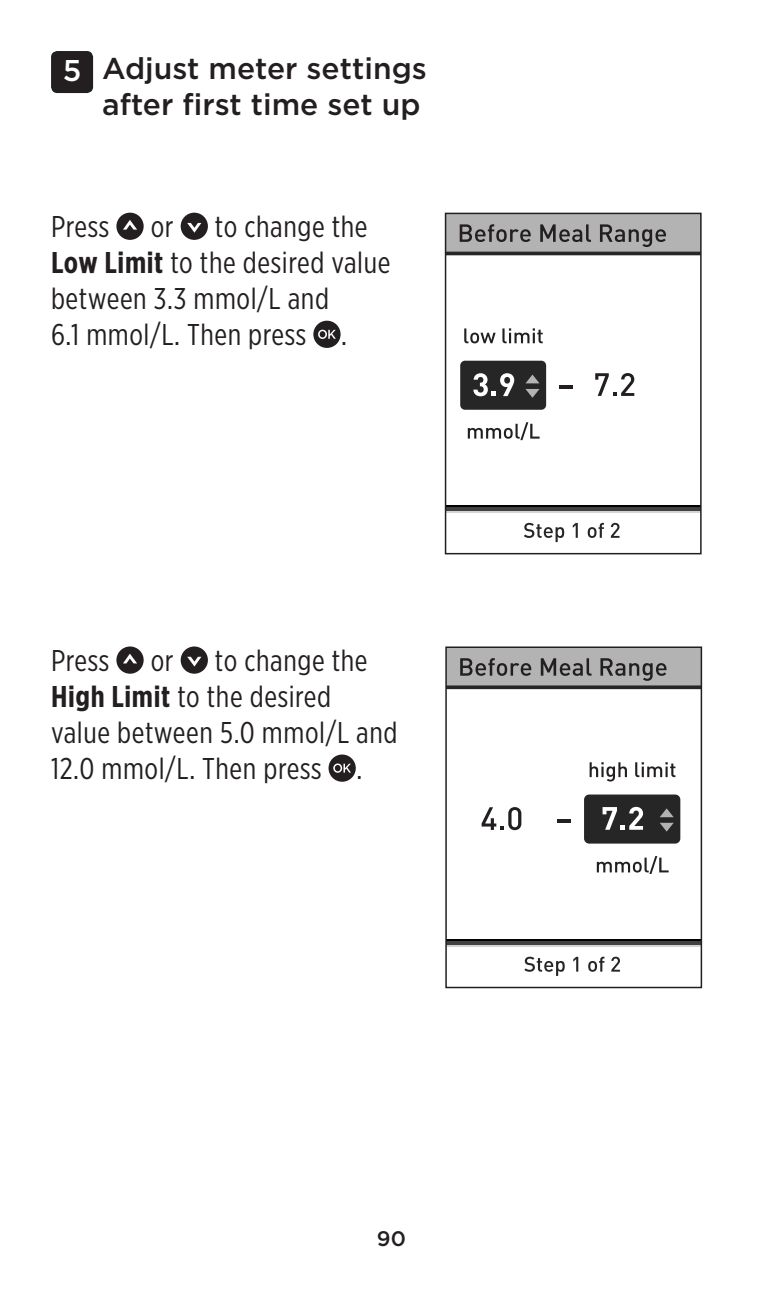
<style>
.page{position:relative;width:783px;height:1293px;background:#fff}
.page>*{position:absolute;margin:0;border:0;box-sizing:border-box;transform-origin:0 0}
.t1{font:30px/36px "Gotham X Narrow";letter-spacing:.02em;color:#231f20}
.t2{font:500 30px/36px "Gotham";color:#231f20;text-align:right}
.t3{font:500 21px "Gotham";color:#231f20}
.s1{color:#fff}
.s2{font-weight:700}
</style>
<div class="page">
<div style="left:51px;top:51px;width:42px;height:42px;background:#231f20;border-radius:6px"></div>
<div style="left:116px;top:213px;width:28px;height:27px;background:#231f20;border-radius:50%"></div>
<svg style="left:123px;top:220px;width:14px;height:10px"></svg>
<div style="left:181px;top:213px;width:27px;height:27px;background:#231f20;border-radius:50%"></div>
<svg style="left:187px;top:223px;width:14px;height:10px"></svg>
<div style="left:313px;top:321px;width:27px;height:27px;background:#231f20;border-radius:50%"></div>
<svg style="left:319px;top:330px;width:17px;height:9px"></svg>
<svg style="left:318px;top:330px;width:9px;height:9px"></svg>
<div style="left:116px;top:646px;width:28px;height:28px;background:#231f20;border-radius:50%"></div>
<svg style="left:123px;top:653px;width:14px;height:10px"></svg>
<div style="left:181px;top:646px;width:27px;height:28px;background:#231f20;border-radius:50%"></div>
<svg style="left:187px;top:657px;width:14px;height:9px"></svg>
<div style="left:328px;top:754px;width:27px;height:28px;background:#231f20;border-radius:50%"></div>
<svg style="left:342px;top:763px;width:9px;height:9px"></svg>
<svg style="left:333px;top:763px;width:9px;height:10px"></svg>
<svg style="left:464px;top:328px;width:31px;height:15px"></svg>
<svg style="left:502px;top:328px;width:40px;height:15px"></svg>
<svg style="left:467px;top:422px;width:72px;height:18px"></svg>
<div style="left:460px;top:361px;width:86px;height:49px;background:#262626;border-radius:5px"></div>
<svg style="left:526px;top:374px;width:13px;height:9px"></svg>
<svg style="left:525px;top:389px;width:14px;height:9px"></svg>
<svg style="left:473px;top:373px;width:41px;height:23px"></svg>
<hr style="left:558px;top:385px;width:14px;height:3px;background:#231f20">
<svg style="left:595px;top:373px;width:39px;height:23px"></svg>
<div style="left:445px;top:213px;width:255px;height:40px;background:#b3b3b3"></div>
<hr style="left:445px;top:252px;width:255px;height:3px;background:#262626">
<svg style="left:459px;top:224px;width:71px;height:18px"></svg>
<svg style="left:540px;top:224px;width:51px;height:18px"></svg>
<svg style="left:600px;top:224px;width:65px;height:23px"></svg>
<img style="left:447px;top:505px;width:251px;height:7px">
<svg style="left:524px;top:523px;width:40px;height:19px"></svg>
<svg style="left:572px;top:523px;width:5px;height:15px"></svg>
<svg style="left:587px;top:523px;width:16px;height:15px"></svg>
<svg style="left:610px;top:523px;width:9px;height:15px"></svg>
<div style="left:444px;top:213px;width:257px;height:341px;border:2px solid #231f20"></div>
<svg style="left:589px;top:762px;width:37px;height:19px"></svg>
<svg style="left:635px;top:762px;width:40px;height:15px"></svg>
<svg style="left:596px;top:856px;width:72px;height:18px"></svg>
<div style="left:584px;top:794px;width:96px;height:49px;background:#262626;border-radius:5px"></div>
<svg style="left:660px;top:808px;width:13px;height:9px"></svg>
<svg style="left:660px;top:823px;width:13px;height:8px"></svg>
<svg style="left:481px;top:807px;width:40px;height:23px"></svg>
<hr style="left:556px;top:819px;width:14px;height:3px;background:#231f20">
<svg style="left:602px;top:807px;width:41px;height:23px"></svg>
<div style="left:446px;top:647px;width:255px;height:40px;background:#b3b3b3"></div>
<svg style="left:448px;top:685px;width:251px;height:4px"></svg>
<svg style="left:460px;top:658px;width:71px;height:18px"></svg>
<svg style="left:540px;top:658px;width:51px;height:18px"></svg>
<svg style="left:600px;top:658px;width:66px;height:23px"></svg>
<img style="left:448px;top:939px;width:251px;height:7px">
<svg style="left:524px;top:956px;width:40px;height:20px"></svg>
<svg style="left:573px;top:957px;width:5px;height:14px"></svg>
<svg style="left:588px;top:956px;width:16px;height:15px"></svg>
<svg style="left:611px;top:956px;width:9px;height:15px"></svg>
<div style="left:445px;top:646px;width:257px;height:342px;border:2px solid #231f20"></div>
<p class="t2" style="left:63px;top:50px;width:365px"><span class="s1">5</span> Adjust meter settings after first time set up</p>
<p class="t1" style="left:51px;top:208px;width:341px;text-indent:164px">to change the<br><span class="s2">Low Limit</span> to the desired value between 3.3 mmol/L and<br>6.1 mmol/L. Then press .</p>
<p class="t1" style="left:51px;top:208px;width:60px">Press</p>
<p class="t1" style="left:151px;top:208px;width:24px">or</p>
<p class="t1" style="left:51px;top:642px;width:348px;text-indent:164px">to change the<br><span class="s2">High Limit</span> to the desired value between 5.0 mmol/L and<br>12.0 mmol/L. Then press .</p>
<p class="t1" style="left:51px;top:642px;width:60px">Press</p>
<p class="t1" style="left:151px;top:642px;width:24px">or</p>
<p class="t3" style="left:377px;top:1224px;width:30px">90</p>
</div>
